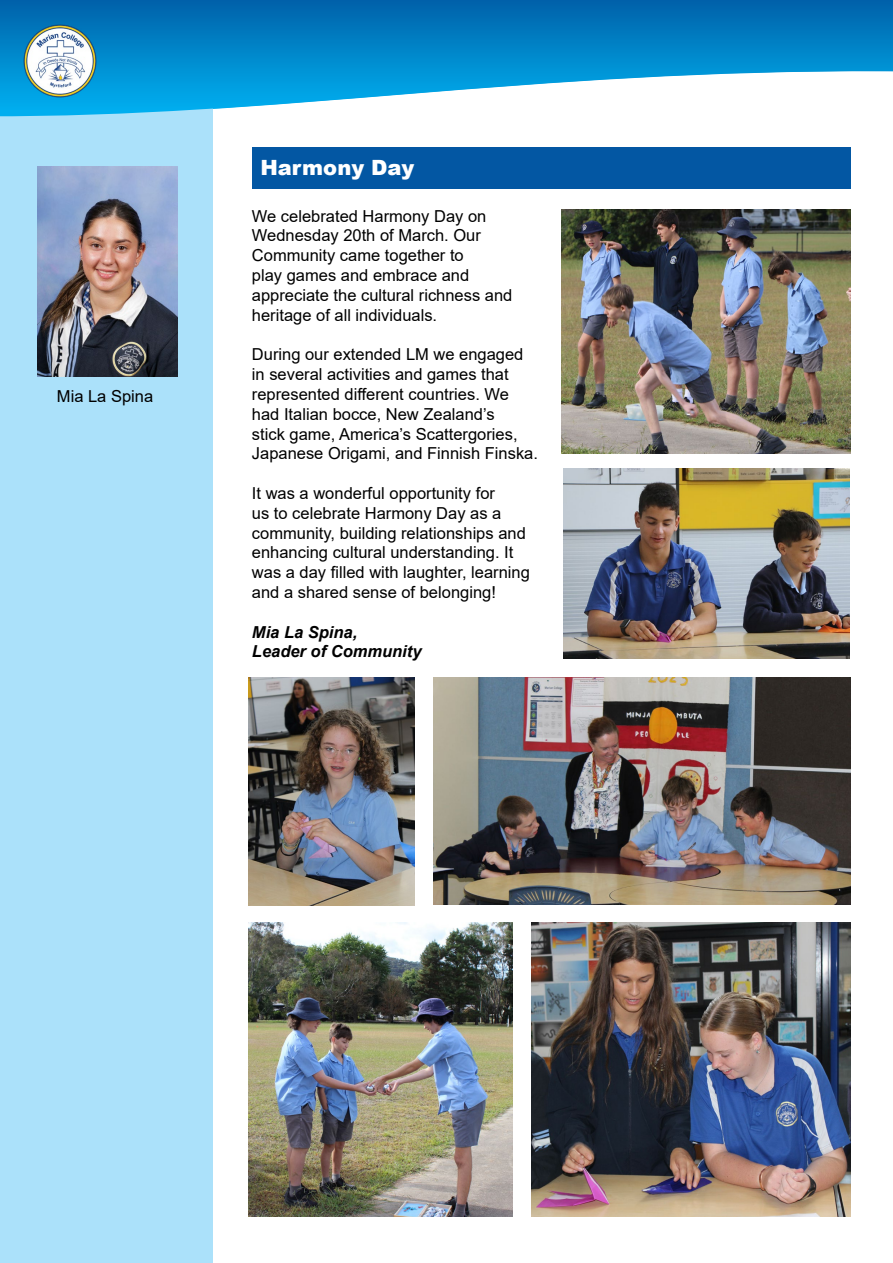
<style>
.page{position:relative;width:893px;height:1263px;background:#fff}
.page>*{position:absolute;margin:0;border:0;box-sizing:border-box;transform-origin:0 0}
.t1{font:900 21px "Arial";color:#fff}
.t2{font:16.5px/19.8px "Arial";color:#000}
.t3{font:italic 700 16.5px/19.8px "Arial";color:#000}
</style>
<div class="page">
<div style="left:0;top:0;width:212px;height:1263px;background:#abe1fa"></div>
<svg style="left:0;top:0;width:893px;height:117px"></svg>
<img style="left:22px;top:23px;width:76px;height:77px">
<div style="left:252px;top:147px;width:598px;height:42px;background:#0357a3"></div>
<img style="left:37px;top:166px;width:140px;height:210px">
<img style="left:563px;top:469px;width:287px;height:189px">
<img style="left:531px;top:922px;width:319px;height:294px">
<img style="left:248px;top:677px;width:166px;height:228px">
<img style="left:561px;top:209px;width:289px;height:244px">
<img style="left:434px;top:677px;width:416px;height:228px">
<img style="left:248px;top:922px;width:264px;height:294px">
<p class="t2" style="left:57px;top:386px;width:98px">Mia La Spina</p>
<p class="t1" style="left:260px;top:153px;width:155px">Harmony Day</p>
<p class="t2" style="left:252px;top:206px;width:262px">We celebrated Harmony Day on<br>Wednesday 20th of March. Our<br>Community came together to<br>play games and embrace and appreciate the cultural richness and heritage of all individuals.</p>
<p class="t2" style="left:252px;top:344px;width:288px">During our extended LM we engaged in several activities and games that represented different countries. We had Italian bocce, New Zealand’s<br>stick game, America’s Scattergories, Japanese Origami, and Finnish Finska.</p>
<p class="t2" style="left:252px;top:483px;width:279px">It was a wonderful opportunity for<br>us to celebrate Harmony Day as a community, building relationships and enhancing cultural understanding. It was a day filled with laughter, learning and a shared sense of belonging!</p>
<p class="t3" style="left:252px;top:622px;width:171px">Mia La Spina,<br>Leader of Community</p>
</div>
